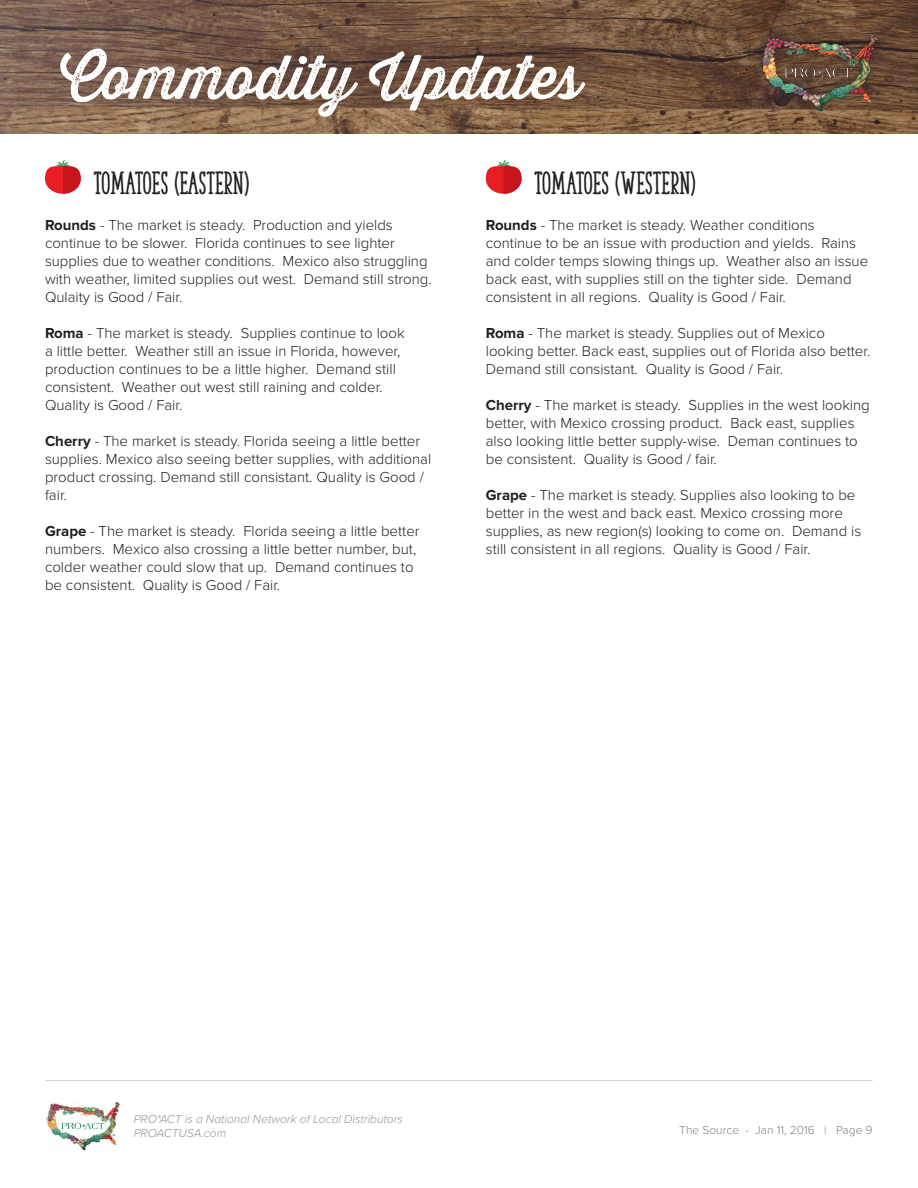
<style>
.page{position:relative;width:918px;height:1188px;background:#fff}
.page>*{position:absolute;margin:0;border:0;box-sizing:border-box;transform-origin:0 0}
.t1{font:60px "Thirsty Rough Reg One";color:#fff}
.t2{font:30px "The Serif Hand Extrablack";color:#231f20}
.t3{font:700 27px "Proxima Nova";color:#fff}
.t4{font:300 15px/18px "Proxima Nova";color:#231f20}
.t5{font:italic 300 12px/14.4px "Proxima Nova";color:#939598}
.t6{font:300 12px "Proxima Nova";color:#808285}
.s1{font-weight:700}
</style>
<div class="page">
<img style="left:46px;top:1102px;width:74px;height:49px">
<hr style="left:45px;top:1080px;width:828px;height:1px;background:#d1d2d4">
<img style="left:0;top:0;width:918px;height:134px">
<div style="left:752px;top:25px;width:133px;height:94px;background:#231f20;opacity:.6"></div>
<img style="left:761px;top:36px;width:115px;height:76px">
<svg style="left:45px;top:160px;width:36px;height:34px"></svg>
<svg style="left:486px;top:160px;width:36px;height:34px"></svg>
<h1 class="t1" style="left:60px;top:33px;width:523px">Commodity Updates</h1>
<h3 class="t3" style="left:222px;top:80px;width:148px">Jan 11, 2016</h3>
<h2 class="t2" style="left:93px;top:165px;width:157px">TOMATOES (EASTERN)</h2>
<p class="t4" style="left:45px;top:216px;width:388px"><span class="s1">Rounds</span> - The market is steady. Production and yields continue to be slower. Florida continues to see lighter supplies due to weather conditions. Mexico also struggling with weather, limited supplies out west. Demand still strong.<br>Qulaity is Good / Fair.</p>
<p class="t4" style="left:45px;top:324px;width:361px"><span class="s1">Roma</span> - The market is steady. Supplies continue to look a little better. Weather still an issue in Florida, however, production continues to be a little higher. Demand still consistent. Weather out west still raining and colder.<br>Quality is Good / Fair.</p>
<p class="t4" style="left:45px;top:432px;width:388px"><span class="s1">Cherry</span> - The market is steady. Florida seeing a little better supplies. Mexico also seeing better supplies, with additional product crossing. Demand still consistant. Quality is Good / fair.</p>
<p class="t4" style="left:45px;top:522px;width:376px"><span class="s1">Grape</span> - The market is steady. Florida seeing a little better numbers. Mexico also crossing a little better number, but, colder weather could slow that up. Demand continues to be consistent. Quality is Good / Fair.</p>
<h2 class="t2" style="left:534px;top:165px;width:163px">TOMATOES (WESTERN)</h2>
<p class="t4" style="left:486px;top:216px;width:384px"><span class="s1">Rounds</span> - The market is steady. Weather conditions continue to be an issue with production and yields. Rains and colder temps slowing things up. Weather also an issue back east, with supplies still on the tighter side. Demand consistent in all regions. Quality is Good / Fair.</p>
<p class="t4" style="left:486px;top:324px;width:386px"><span class="s1">Roma</span> - The market is steady. Supplies out of Mexico looking better. Back east, supplies out of Florida also better.<br>Demand still consistant. Quality is Good / Fair.</p>
<p class="t4" style="left:486px;top:396px;width:386px"><span class="s1">Cherry</span> - The market is steady. Supplies in the west looking better, with Mexico crossing product. Back east, supplies also looking little better supply-wise. Deman continues to be consistent. Quality is Good / fair.</p>
<p class="t4" style="left:486px;top:486px;width:377px"><span class="s1">Grape</span> - The market is steady. Supplies also looking to be better in the west and back east. Mexico crossing more supplies, as new region(s) looking to come on. Demand is still consistent in all regions. Quality is Good / Fair.</p>
<p class="t5" style="left:134px;top:1112px;width:271px">PRO*ACT is a National Network of Local Distributors<br>PROACTUSA.com</p>
<p class="t6" style="left:679px;top:1123px;width:195px">The Source - Jan 11, 2016 | Page 9</p>
</div>
